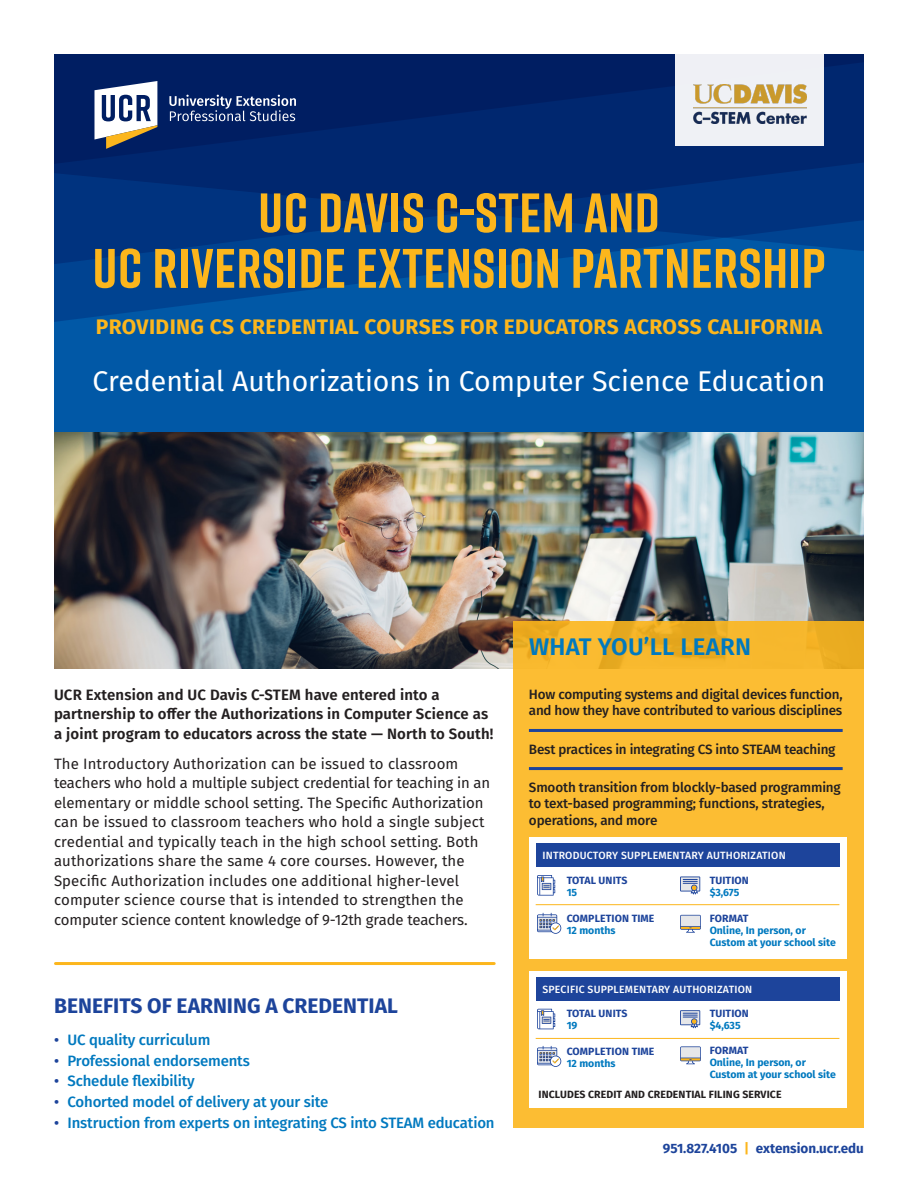
<style>
.page{position:relative;width:918px;height:1188px;background:#fff}
.page>*{position:absolute;margin:0;border:0;box-sizing:border-box;transform-origin:0 0}
.Gold_Header_Font_Siz{font:700 55.5px/55.5px "Rift";letter-spacing:.01em;color:#fcb61c;text-align:center}
.Course{font:28.5px "Fira Sans";color:#fff}
.Course_Offering{font:600 24px "Fira Sans";letter-spacing:.01em;color:#0079bf}
.Course-2{font:700 21px "Fira Sans";letter-spacing:.02em;color:#fcb61c}
.Course_Offering-2{font:700 21px "Fira Sans";color:#1d449b}
.t1{font:15px/19.5px "Fira Sans";letter-spacing:.01em;color:#231f20}
.Course_Offering-3{font:500 15px "Fira Sans";letter-spacing:-.01em;color:#0079bf}
.t2{font:600 15px/19.5px "Fira Sans";letter-spacing:.01em;color:#231f20}
.Body_Copy{font:500 13.5px/16.5px "Fira Sans";letter-spacing:-.015em;color:#231f20}
.Course-3{font:700 13.5px "Fira Sans";color:#1d449b}
.Course-4{font:700 10.5px/12px "Fira Sans";color:#0079bf}
.Course-5{font:700 10.5px "Fira Sans";letter-spacing:.01em;color:#1d449b}
.Course-6{font:500 10.5px "Fira Sans";letter-spacing:.02em;color:#fff}
.Course-7{font:700 10.5px "Fira Sans";letter-spacing:.01em;color:#231f20}
.s1{color:#1d449b}
.s2{color:#fcb61c}
</style>
<div class="page">
<img style="left:54px;top:432px;width:810px;height:236px">
<div style="left:54px;top:54px;width:810px;height:378px;background:#0158a6"></div>
<svg style="left:54px;top:168px;width:810px;height:154px"></svg>
<svg style="left:54px;top:54px;width:810px;height:114px;background:#002268"></svg>
<svg style="left:169px;top:95px;width:127px;height:26px;background:#405689"></svg>
<svg style="left:94px;top:81px;width:63px;height:68px;background:#989ead"></svg>
<svg style="left:513px;top:621px;width:351px;height:506px;background:#f9bb32"></svg>
<hr style="left:529px;top:729px;width:314px;height:3px;background:#1d449b">
<hr style="left:529px;top:767px;width:314px;height:3px;background:#1d449b">
<div style="left:529px;top:837px;width:317px;height:121px;background:#fff"></div>
<div style="left:529px;top:971px;width:317px;height:136px;background:#fff"></div>
<svg style="left:680px;top:877px;width:20px;height:18px"></svg>
<svg style="left:680px;top:1010px;width:20px;height:18px"></svg>
<svg style="left:680px;top:915px;width:21px;height:18px"></svg>
<svg style="left:680px;top:1046px;width:21px;height:18px"></svg>
<svg style="left:537px;top:875px;width:18px;height:21px"></svg>
<svg style="left:537px;top:1009px;width:18px;height:20px"></svg>
<hr style="left:536px;top:904px;width:303px;height:1px;background:#fcb61c">
<hr style="left:536px;top:1038px;width:303px;height:1px;background:#fcb61c">
<svg style="left:537px;top:913px;width:24px;height:21px"></svg>
<svg style="left:537px;top:1046px;width:24px;height:21px"></svg>
<div style="left:675px;top:54px;width:149px;height:91px;background:#eff1f5"></div>
<img style="left:694px;top:85px;width:112px;height:38px">
<div style="left:536px;top:844px;width:303px;height:23px;background:#1d449b"></div>
<div style="left:536px;top:977px;width:303px;height:24px;background:#1d449b"></div>
<hr style="left:56px;top:962px;width:438px;height:3px;background:#fcb61c">
<p class="Gold_Header_Font_Siz" style="left:93px;top:184px;width:734px">UC DAVIS C-STEM AND<br>UC RIVERSIDE EXTENSION PARTNERSHIP</p>
<p class="Course-2" style="left:96px;top:309px;width:728px">PROVIDING CS CREDENTIAL COURSES FOR EDUCATORS ACROSS CALIFORNIA</p>
<p class="Course" style="left:93px;top:360px;width:734px">Credential Authorizations in Computer Science Education</p>
<p class="t2" style="left:54px;top:684px;width:441px">UCR Extension and UC Davis C-STEM have entered into a partnership to offer the Authorizations in Computer Science as a joint program to educators across the state — North to South!</p>
<p class="t1" style="left:54px;top:753px;width:438px">The Introductory Authorization can be issued to classroom teachers who hold a multiple subject credential for teaching in an elementary or middle school setting. The Specific Authorization can be issued to classroom teachers who hold a single subject credential and typically teach in the high school setting. Both authorizations share the same 4 core courses. However, the Specific Authorization includes one additional higher-level computer science course that is intended to strengthen the computer science content knowledge of 9-12th grade teachers.</p>
<p class="Course_Offering-2" style="left:54px;top:989px;width:345px">BENEFITS OF EARNING A CREDENTIAL</p>
<p class="Course_Offering-3" style="left:54px;top:1028px;width:158px"><span class="s1">•</span> UC quality curriculum</p>
<p class="Course_Offering-3" style="left:54px;top:1048px;width:197px"><span class="s1">•</span> Professional endorsements</p>
<p class="Course_Offering-3" style="left:54px;top:1069px;width:142px"><span class="s1">•</span> Schedule flexibility</p>
<p class="Course_Offering-3" style="left:54px;top:1090px;width:276px"><span class="s1">•</span> Cohorted model of delivery at your site</p>
<p class="Course_Offering-3" style="left:54px;top:1111px;width:442px"><span class="s1">•</span> Instruction from experts on integrating CS into STEAM education</p>
<p class="Course_Offering" style="left:529px;top:627px;width:224px">WHAT YOU’LL LEARN</p>
<p class="Body_Copy" style="left:529px;top:685px;width:315px">How computing systems and digital devices function, and how they have contributed to various disciplines</p>
<p class="Body_Copy" style="left:529px;top:740px;width:308px">Best practices in integrating CS into STEAM teaching</p>
<p class="Body_Copy" style="left:529px;top:778px;width:313px">Smooth transition from blockly-based programming to text-based programming; functions, strategies, operations, and more</p>
<p class="Course-6" style="left:542px;top:847px;width:245px">INTRODUCTORY SUPPLEMENTARY AUTHORIZATION</p>
<p class="Course-5" style="left:567px;top:871px;width:62px">TOTAL UNITS</p>
<p class="Course-4" style="left:567px;top:885px;width:12px">15</p>
<p class="Course-5" style="left:567px;top:909px;width:89px">COMPLETION TIME</p>
<p class="Course-4" style="left:567px;top:924px;width:50px">12 months</p>
<p class="Course-5" style="left:710px;top:871px;width:41px">TUITION</p>
<p class="Course-4" style="left:710px;top:885px;width:31px">$3,675</p>
<p class="Course-5" style="left:710px;top:909px;width:40px">FORMAT</p>
<p class="Course-4" style="left:710px;top:924px;width:128px">Online, In person, or<br>Custom at your school site</p>
<p class="Course-6" style="left:542px;top:981px;width:211px">SPECIFIC SUPPLEMENTARY AUTHORIZATION</p>
<p class="Course-5" style="left:567px;top:1005px;width:62px">TOTAL UNITS</p>
<p class="Course-4" style="left:567px;top:1019px;width:12px">19</p>
<p class="Course-5" style="left:567px;top:1042px;width:89px">COMPLETION TIME</p>
<p class="Course-4" style="left:567px;top:1056px;width:50px">12 months</p>
<p class="Course-5" style="left:710px;top:1005px;width:41px">TUITION</p>
<p class="Course-4" style="left:710px;top:1019px;width:33px">$4,635</p>
<p class="Course-5" style="left:710px;top:1041px;width:40px">FORMAT</p>
<p class="Course-4" style="left:710px;top:1055px;width:128px">Online, In person, or<br>Custom at your school site</p>
<p class="Course-7" style="left:539px;top:1085px;width:245px">INCLUDES CREDIT AND CREDENTIAL FILING SERVICE</p>
<p class="Course-3" style="left:663px;top:1137px;width:203px">951.827.4105 <span class="s2">|</span> extension.ucr.edu</p>
</div>
